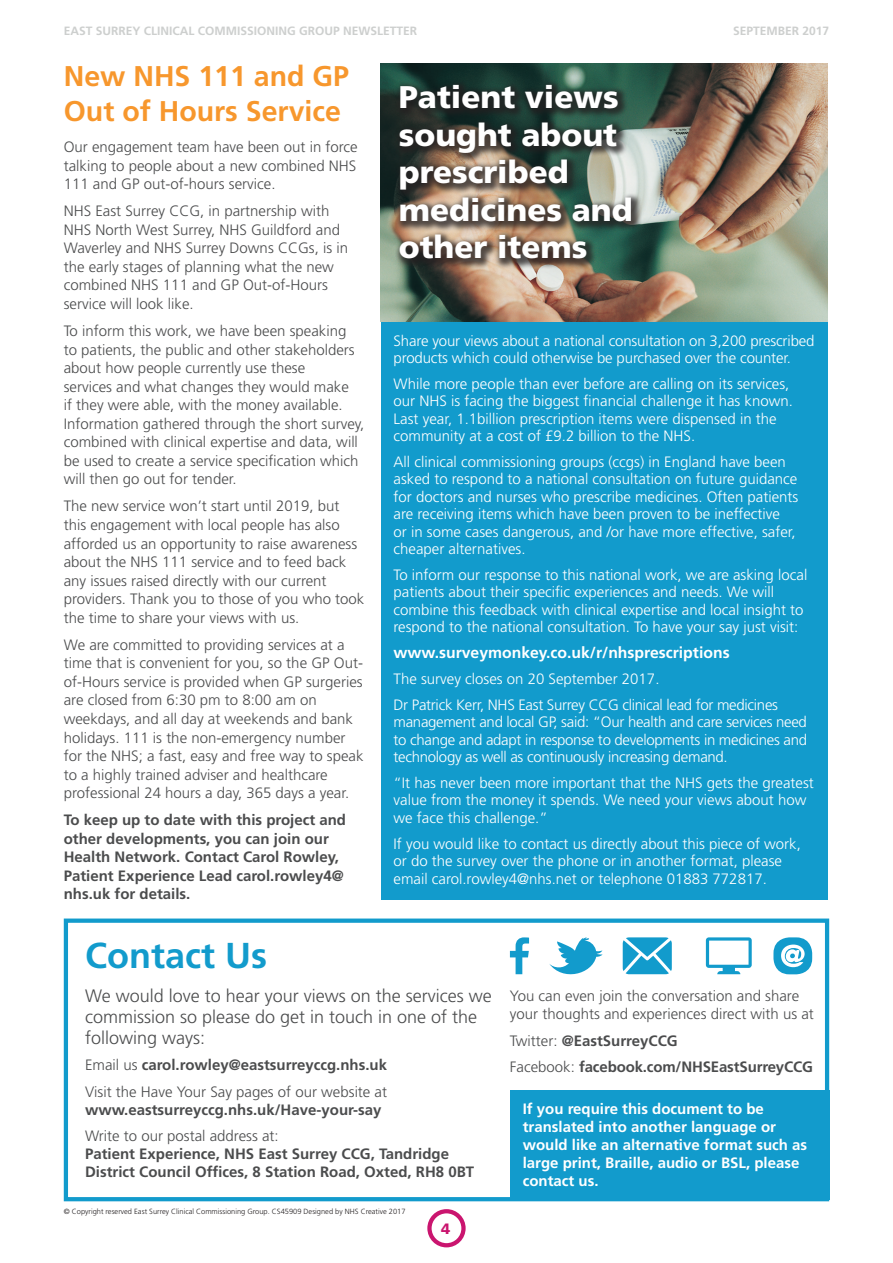
<style>
.page{position:relative;width:893px;height:1263px;background:#fff}
.page>*{position:absolute;margin:0;border:0;box-sizing:border-box;transform-origin:0 0}
.body{font:700 36px "Frutiger";color:#129bcc}
.body-2{font:900 31.35px/37.5px "Frutiger";color:#fff}
.body-3{font:700 28.5px/34.8px "Frutiger";color:#f7972d}
.body-4{font:300 18px/21px "Frutiger";color:#4b4c4d}
.body-5{font:700 15.75px "Frutiger";color:#fff}
.body-6{font:300 15px/18.6px "Frutiger";color:#4b4c4d}
.body-7{font:300 15px/17.4px "Frutiger";color:#fff}
.body-8{font:700 15px/18.6px "Frutiger";color:#4b4c4d}
.body-9{font:300 15px/17.4px "Frutiger";letter-spacing:-.02em;color:#fff}
.body-10{font:700 15px/18px "Frutiger";color:#fff}
.t1{font:900 15px "Frutiger";color:#ca156f}
.t2{font:700 12px "Frutiger";color:#cdcfce}
.t3{font:300 7.5px "Frutiger";color:#231f20}
.s1{font-weight:300}
.s2{font-weight:700}
</style>
<div class="page">
<div style="left:381px;top:64px;width:446px;height:835px;background:#129bcc"></div>
<div style="left:64px;top:918px;width:765px;height:283px;border:4px solid #129bcc"></div>
<div style="left:510px;top:1090px;width:319px;height:109px;background:#129bcc"></div>
<svg style="left:549px;top:937px;width:54px;height:38px"></svg>
<svg style="left:510px;top:937px;width:19px;height:37px"></svg>
<svg style="left:623px;top:937px;width:49px;height:37px;background:#43afd6"></svg>
<svg style="left:706px;top:937px;width:46px;height:37px"></svg>
<div style="left:773px;top:937px;width:39px;height:37px;background:#129bcc;border-radius:16px"></div>
<svg style="left:781px;top:944px;width:24px;height:23px"></svg>
<img style="left:381px;top:64px;width:446px;height:257px">
<div style="left:395px;top:80px;width:248px;height:190px;background:#231f20;opacity:.75"></div>
<div style="left:427px;top:1209px;width:39px;height:38px;border:4px solid #ca156f;border-radius:50%"></div>
<p class="t2" style="left:64px;top:24px;width:355px">EAST SURREY CLINICAL COMMISSIONING GROUP NEWSLETTER</p>
<p class="t2" style="left:733px;top:24px;width:98px">SEPTEMBER 2017</p>
<p class="body-3" style="left:64px;top:58px;width:287px">New NHS 111 and GP<br>Out of Hours Service</p>
<p class="body-6" style="left:64px;top:137px;width:295px;text-align:justify">Our engagement team have been out in force talking to people about a new combined NHS 111 and GP out-of-hours service.</p>
<p class="body-6" style="left:64px;top:202px;width:286px">NHS East Surrey CCG, in partnership with NHS North West Surrey, NHS Guildford and Waverley and NHS Surrey Downs CCGs, is in the early stages of planning what the new combined NHS 111 and GP Out-of-Hours service will look like.</p>
<p class="body-6" style="left:64px;top:321px;width:302px">To inform this work, we have been speaking<br>to patients, the public and other stakeholders about how people currently use these<br>services and what changes they would make<br>if they were able, with the money available.<br>Information gathered through the short survey, combined with clinical expertise and data, will be used to create a service specification which will then go out for tender.</p>
<p class="body-6" style="left:64px;top:497px;width:302px">The new service won’t start until 2019, but this engagement with local people has also afforded us an opportunity to raise awareness about the NHS 111 service and to feed back any issues raised directly with our current providers. Thank you to those of you who took the time to share your views with us.</p>
<p class="body-6" style="left:64px;top:635px;width:301px">We are committed to providing services at a time that is convenient for you, so the GP Out&shy;of-Hours service is provided when GP surgeries are closed from 6:30 pm to 8:00 am on weekdays, and all day at weekends and bank holidays. 111 is the non-emergency number for the NHS; a fast, easy and free way to speak to a highly trained adviser and healthcare professional 24 hours a day, 365 days a year.</p>
<p class="body-8" style="left:64px;top:810px;width:284px">To keep up to date with this project and other developments, you can join our Health Network. Contact Carol Rowley, Patient Experience Lead carol.rowley4@ nhs.uk for details.</p>
<p class="body-2" style="left:399px;top:78px;width:235px">Patient views sought about prescribed medicines and other items</p>
<p class="body-7" style="left:394px;top:332px;width:422px">Share your views about a national consultation on 3,200 prescribed products which could otherwise be purchased over the counter.</p>
<p class="body-7" style="left:394px;top:375px;width:401px">While more people than ever before are calling on its services, our NHS is facing the biggest financial challenge it has known.<br>Last year, 1.1billion prescription items were dispensed in the community at a cost of £9.2 billion to the NHS.</p>
<p class="body-7" style="left:394px;top:453px;width:406px">All clinical commissioning groups (ccgs) in England have been asked to respond to a national consultation on future guidance for doctors and nurses who prescribe medicines. Often patients are receiving items which have been proven to be ineffective<br>or in some cases dangerous, and /or have more effective, safer, cheaper alternatives.</p>
<p class="body-7" style="left:394px;top:566px;width:415px">To inform our response to this national work, we are asking local patients about their specific experiences and needs. We will combine this feedback with clinical expertise and local insight to respond to the national consultation. To have your say just visit:</p>
<p class="body-5" style="left:394px;top:643px;width:338px">www.surveymonkey.co.uk/r/nhsprescriptions</p>
<p class="body-7" style="left:394px;top:670px;width:267px">The survey closes on 20 September 2017.</p>
<p class="body-9" style="left:394px;top:696px;width:415px">Dr Patrick Kerr, NHS East Surrey CCG clinical lead for medicines management and local GP, said: “Our health and care services need to change and adapt in response to developments in medicines and technology as well as continuously increasing demand.</p>
<p class="body-7" style="left:394px;top:774px;width:422px">“It has never been more important that the NHS gets the greatest value from the money it spends. We need your views about how we face this challenge.”</p>
<p class="body-7" style="left:394px;top:835px;width:409px">If you would like to contact us directly about this piece of work, or do the survey over the phone or in another format, please email carol.rowley4@nhs.net or telephone 01883 772817.</p>
<p class="body" style="left:85px;top:934px;width:183px">Contact Us</p>
<p class="body-4" style="left:85px;top:985px;width:408px">We would love to hear your views on the services we commission so please do get in touch in one of the following ways:</p>
<p class="body-8" style="left:85px;top:1055px;width:304px"><span class="s1">Email us</span> carol.rowley@eastsurreyccg.nhs.uk</p>
<p class="body-6" style="left:85px;top:1082px;width:304px;line-height:18px">Visit the Have Your Say pages of our website at <span class="s2">www.eastsurreyccg.nhs.uk/Have-your-say</span></p>
<p class="body-8" style="left:85px;top:1127px;width:391px;line-height:18px"><span class="s1">Write to our postal address at:<br></span>Patient Experience, NHS East Surrey CCG, Tandridge<br>District Council Offices, 8 Station Road, Oxted, RH8 0BT</p>
<p class="t3" style="left:64px;top:1207px;width:343px">© Copyright reserved East Surrey Clinical Commissioning Group. CS45909 Designed by NHS Creative 2017</p>
<p class="t1" style="left:441px;top:1220px;width:11px">4</p>
<p class="body-6" style="left:510px;top:987px;width:305px;line-height:18px">You can even join the conversation and share your thoughts and experiences direct with us at</p>
<p class="body-8" style="left:510px;top:1031px;width:169px"><span class="s1">Twitter:</span> @EastSurreyCCG</p>
<p class="body-8" style="left:510px;top:1058px;width:305px"><span class="s1">Facebook:</span> facebook.com/NHSEastSurreyCCG</p>
<p class="body-10" style="left:523px;top:1100px;width:286px">If you require this document to be translated into another language or would like an alternative format such as large print, Braille, audio or BSL, please contact us.</p>
</div>
